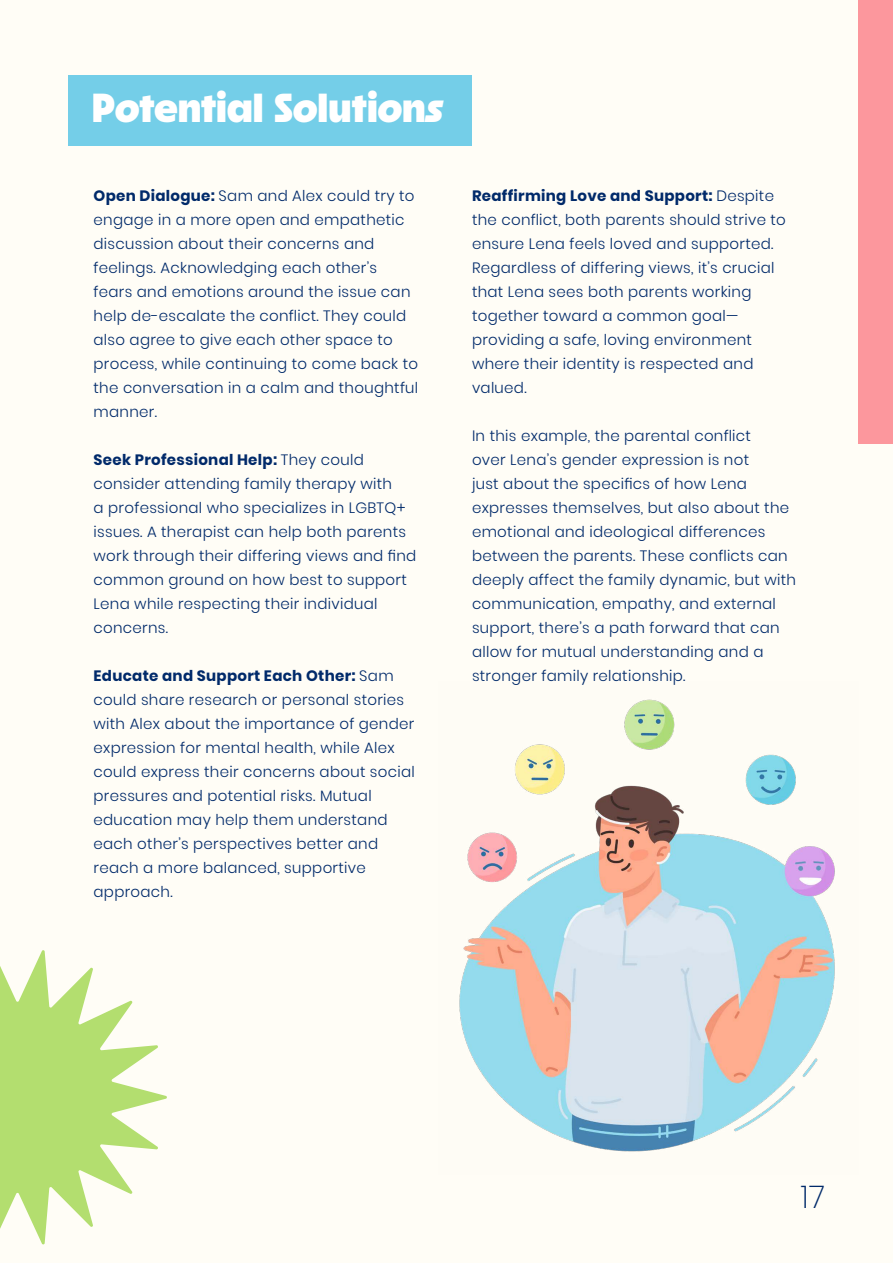
<style>
.page{position:relative;width:893px;height:1263px;background:#fffdf6}
.page>*{position:absolute;margin:0;border:0;box-sizing:border-box;transform-origin:0 0}
.t1{font:900 40.5px "Neighbor";color:#fff}
.t2{font:200 31.5px "Poppins";color:#012a6a}
.t3{font:300 15px/24px "Poppins";letter-spacing:.02em;color:#012a6a}
.s1{font-style:italic}
.s2{font-weight:700}
</style>
<div class="page">
<div style="left:68px;top:75px;width:404px;height:70px;background:#74cee8"></div>
<div style="left:859px;top:0;width:34px;height:444px;background:#fc979d"></div>
<svg style="left:0;top:950px;width:167px;height:295px;fill:#b3de6f"></svg>
<img style="left:459px;top:699px;width:376px;height:453px">
<h1 class="t1" style="left:91px;top:82px;width:355px">P<span class="s1">o</span>tential S<span class="s1">o</span>luti<span class="s1">o</span>n<span class="s1">s</span></h1>
<p class="t3" style="left:94px;top:184px;width:326px"><span class="s2">Open Dialogue:</span> Sam and Alex could try to engage in a more open and empathetic discussion about their concerns and feelings. Acknowledging each other’s fears and emotions around the issue can help de-escalate the conflict. They could also agree to give each other space to process, while continuing to come back to the conversation in a calm and thoughtful manner.</p>
<p class="t3" style="left:94px;top:448px;width:324px"><span class="s2">Seek Professional Help:</span> They could consider attending family therapy with<br>a professional who specializes in LGBTQ+ issues. A therapist can help both parents work through their differing views and find common ground on how best to support Lena while respecting their individual concerns.</p>
<p class="t3" style="left:94px;top:664px;width:323px"><span class="s2">Educate and Support Each Other:</span> Sam could share research or personal stories with Alex about the importance of gender expression for mental health, while Alex could express their concerns about social pressures and potential risks. Mutual education may help them understand each other’s perspectives better and reach a more balanced, supportive approach.</p>
<p class="t3" style="left:472px;top:184px;width:315px"><span class="s2">Reaffirming Love and Support:</span> Despite the conflict, both parents should strive to ensure Lena feels loved and supported.<br>Regardless of differing views, it’s crucial that Lena sees both parents working together toward a common goal— providing a safe, loving environment where their identity is respected and valued.</p>
<p class="t3" style="left:472px;top:424px;width:326px">In this example, the parental conflict<br>over Lena’s gender expression is not<br>just about the specifics of how Lena expresses themselves, but also about the emotional and ideological differences between the parents. These conflicts can deeply affect the family dynamic, but with communication, empathy, and external support, there’s a path forward that can allow for mutual understanding and a stronger family relationship.</p>
<h2 class="t2" style="left:801px;top:1178px;width:26px">17</h2>
</div>
